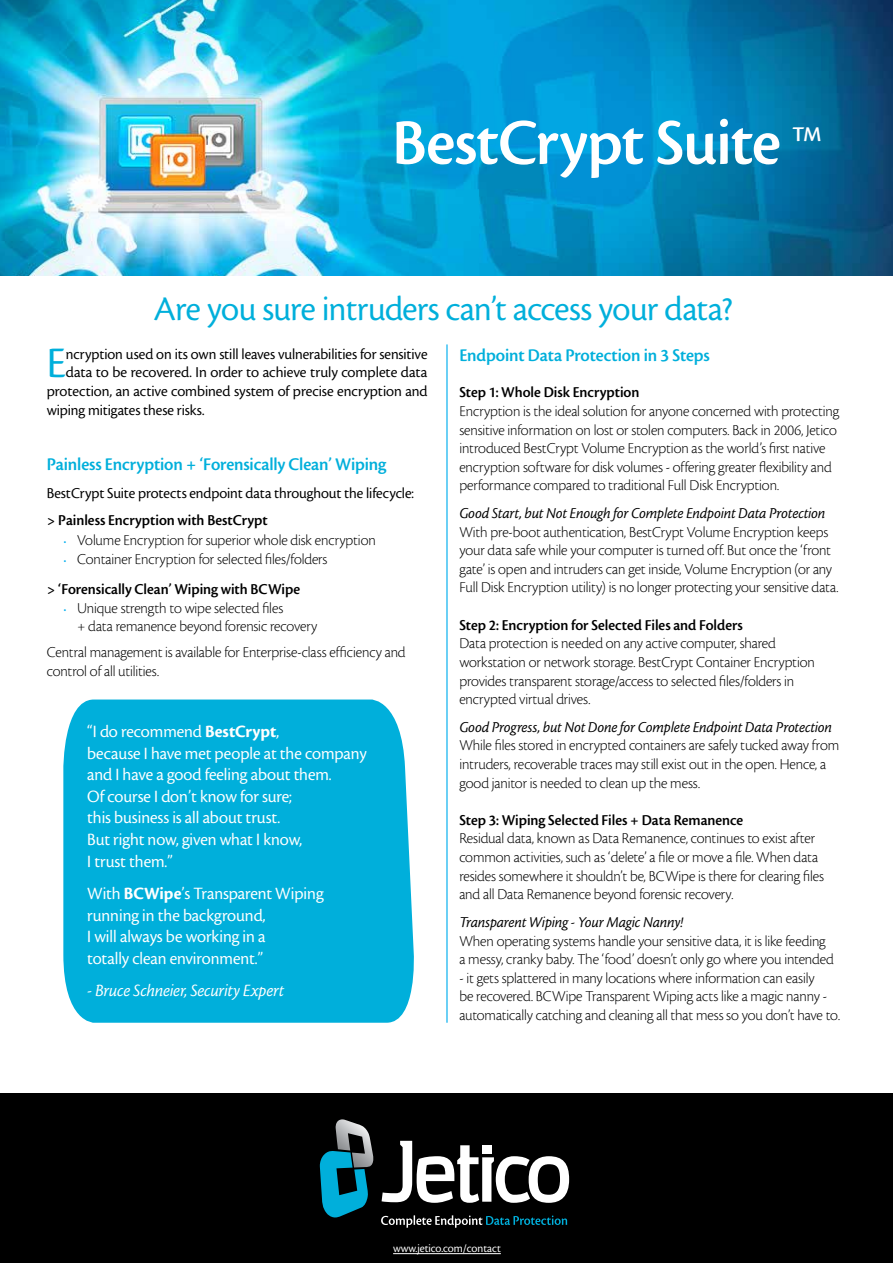
<style>
.page{position:relative;width:893px;height:1263px;background:#fff}
.page>*{position:absolute;margin:0;border:0;box-sizing:border-box;transform-origin:0 0}
.t1{font:600 67.5px "Cronos For SOK";letter-spacing:-.015em;color:#fff}
.t2{font:45.3px "Cronos For SOK";color:#00afdb}
.t3{font:36px "Cronos For SOK";letter-spacing:-.01em;color:#00afdb}
.t4{font:600 21.9px "Cronos For SOK";color:#fff}
.t5{font:600 18.6px "Cronos For SOK";letter-spacing:-.005em;color:#00afdb}
.t6{font:18px/21.6px "Cronos For SOK";color:#fff}
.t7{font:italic 18px "Cronos For SOK";color:#fff}
.t8{font:300 15.75px/18.6px "Cronos For SOK";letter-spacing:-.005em;color:#000}
.t9{font:15.75px "Cronos For SOK";letter-spacing:-.005em;color:#000}
.t10{font:600 15.75px "Cronos For SOK";color:#000}
.t11{font:italic 15.75px "Cronos For SOK";color:#000}
.t12{font:12px "Cronos For SOK";color:#fff}
.s1{font-size:12px;color:#00aeef}
.s2{font-weight:700}
</style>
<div class="page">
<div style="left:0;top:1094px;width:893px;height:169px;background:#000"></div>
<img style="left:0;top:0;width:893px;height:275px">
<div style="left:63px;top:699px;width:351px;height:324px;background:#00afdb"></div>
<hr style="left:446px;top:344px;width:2px;height:679px;background:#00aeef">
<hr style="left:393px;top:1253px;width:108px;height:1px;background:#fff">
<svg style="left:320px;top:1119px;width:54px;height:99px"></svg>
<svg style="left:382px;top:1141px;width:187px;height:62px"></svg>
<svg style="left:381px;top:1215px;width:186px;height:13px"></svg>
<h1 class="t1" style="left:392px;top:107px;width:390px">BestCrypt Suite</h1>
<h3 class="t4" style="left:793px;top:122px;width:30px">TM</h3>
<h3 class="t3" style="left:154px;top:290px;width:580px">Are you sure intruders can’t access your data?</h3>
<h2 class="t2" style="left:47px;top:340px;width:21px">E</h2>
<p class="t9" style="left:66px;top:346px;width:363px">ncryption used on its own still leaves vulnerabilities for sensitive</p>
<p class="t9" style="left:66px;top:364px;width:363px">data to be recovered. In order to achieve truly complete data</p>
<p class="t9" style="left:47px;top:383px;width:382px">protection, an active combined system of precise encryption and</p>
<p class="t9" style="left:47px;top:401px;width:159px">wiping mitigates these risks.</p>
<p class="t5" style="left:47px;top:454px;width:341px">Painless Encryption + ‘Forensically Clean’ Wiping</p>
<p class="t9" style="left:47px;top:485px;width:369px">BestCrypt Suite protects endpoint data throughout the lifecycle:</p>
<p class="t10" style="left:47px;top:511px;width:222px">&gt; Painless Encryption with BestCrypt</p>
<p class="t8" style="left:64px;top:531px;width:314px"><span class="s1">•</span> Volume Encryption for superior whole disk encryption</p>
<p class="t8" style="left:64px;top:550px;width:265px"><span class="s1">•</span> Container Encryption for selected files/folders</p>
<p class="t8" style="left:77px;top:599px;width:242px;text-indent:-14px"><span class="s1">•</span> Unique strength to wipe selected files<br>+ data remanence beyond forensic recovery</p>
<p class="t10" style="left:47px;top:580px;width:255px">&gt; ‘Forensically Clean’ Wiping with BCWipe</p>
<p class="t8" style="left:47px;top:643px;width:360px">Central management is available for Enterprise-class efficiency and control of all utilities.</p>
<p class="t6" style="left:87px;top:721px;width:281px">“I do recommend <span class="s2">BestCrypt</span>,<br>because I have met people at the company and I have a good feeling about them.<br>Of course I don’t know for sure;<br>this business is all about trust.<br>But right now, given what I know,<br>I trust them.”</p>
<p class="t6" style="left:87px;top:883px;width:238px">With <span class="s2">BCWipe</span>’s Transparent Wiping running in the background,<br>I will always be working in a<br>totally clean environment.”</p>
<p class="t7" style="left:87px;top:981px;width:198px">- Bruce Schneier, Security Expert</p>
<p class="t5" style="left:459px;top:345px;width:252px">Endpoint Data Protection in 3 Steps</p>
<p class="t10" style="left:459px;top:384px;width:182px">Step 1: Whole Disk Encryption</p>
<p class="t8" style="left:459px;top:402px;width:382px">Encryption is the ideal solution for anyone concerned with protecting sensitive information on lost or stolen computers. Back in 2006, Jetico introduced BestCrypt Volume Encryption as the world’s first native encryption software for disk volumes - offering greater flexibility and performance compared to traditional Full Disk Encryption.</p>
<p class="t11" style="left:459px;top:505px;width:367px">Good Start, but Not Enough for Complete Endpoint Data Protection</p>
<p class="t8" style="left:459px;top:523px;width:381px">With pre-boot authentication, BestCrypt Volume Encryption keeps your data safe while your computer is turned off. But once the ‘front gate’ is open and intruders can get inside, Volume Encryption (or any Full Disk Encryption utility) is no longer protecting your sensitive data.</p>
<p class="t10" style="left:459px;top:616px;width:285px">Step 2: Encryption for Selected Files and Folders</p>
<p class="t8" style="left:459px;top:634px;width:357px">Data protection is needed on any active computer, shared workstation or network storage. BestCrypt Container Encryption provides transparent storage/access to selected files/folders in encrypted virtual drives.</p>
<p class="t11" style="left:459px;top:719px;width:374px">Good Progress, but Not Done for Complete Endpoint Data Protection</p>
<p class="t8" style="left:459px;top:737px;width:381px">While files stored in encrypted containers are safely tucked away from intruders, recoverable traces may still exist out in the open. Hence, a good janitor is needed to clean up the mess.</p>
<p class="t10" style="left:459px;top:811px;width:285px">Step 3: Wiping Selected Files + Data Remanence</p>
<p class="t8" style="left:459px;top:830px;width:366px">Residual data, known as Data Remanence, continues to exist after common activities, such as ‘delete’ a file or move a file. When data resides somewhere it shouldn’t be, BCWipe is there for clearing files and all Data Remanence beyond forensic recovery.</p>
<p class="t11" style="left:459px;top:914px;width:225px">Transparent Wiping - Your Magic Nanny!</p>
<p class="t8" style="left:459px;top:932px;width:376px">When operating systems handle your sensitive data, it is like feeding a messy, cranky baby. The ‘food’ doesn’t only go where you intended</p>
<p class="t8" style="left:459px;top:969px;width:382px">- it gets splattered in many locations where information can easily<br>be recovered. BCWipe Transparent Wiping acts like a magic nanny - automatically catching and cleaning all that mess so you don’t have to.</p>
<p class="t12" style="left:393px;top:1242px;width:109px">www.jetico.com/contact</p>
</div>
